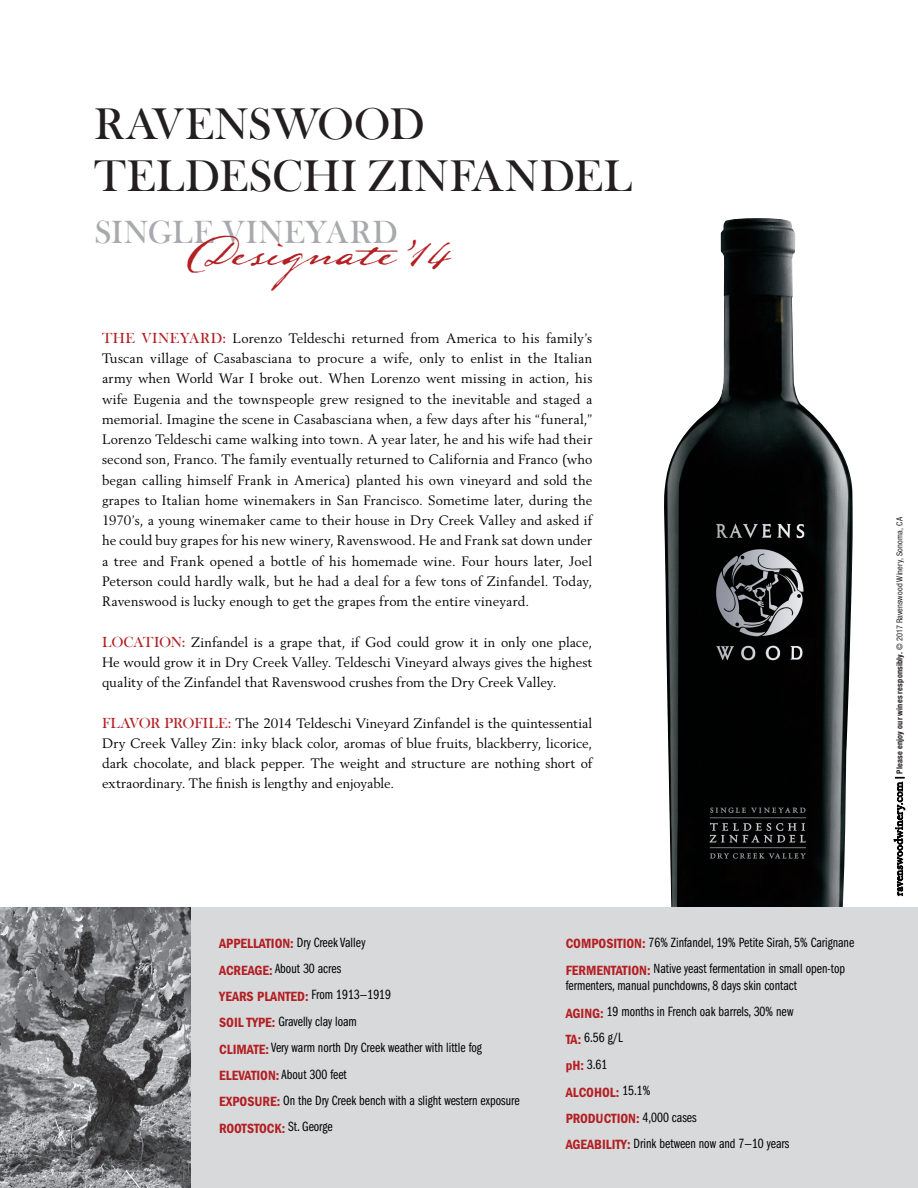
<style>
.page{position:relative;width:918px;height:1188px;background:#fff}
.page>*{position:absolute;margin:0;border:0;box-sizing:border-box;transform-origin:0 0}
.t1{font:45.6px/51.8px "Bask Old Face";letter-spacing:.015em;color:#231f20}
.t2{font:36.3px "Lamar Pen";letter-spacing:.01em;color:#b31f23}
.t3{font:33px "Bask Old Face";letter-spacing:.02em;color:#a8a9ad}
.Table_copy{font:13.8px/16.6px "Franklin Gothic Book Cmpr";color:#010101}
.Table_copy-2{font:600 condensed 13.8px "Franklin Gothic";color:#b31f23}
.t4{font:13.5px/20.2px "Berling";letter-spacing:.01em;color:#010101;text-align:justify}
.t5{font:700 condensed 8.25px "Helvetica Neue";letter-spacing:.025em;color:#231f20}
.s1{font-family:"Bask Old Face";font-size:15px;color:#b31f23}
.s2{font-family:"Franklin Gothic";font-weight:600;font-stretch:condensed;color:#b31f23}
.s3{font-family:"Franklin Gothic Book Cmpr";font-weight:400;font-stretch:normal;color:#010101}
.s4{font-family:"Berling";font-weight:400;font-stretch:normal;font-size:10.8px;color:#010101}
.s5{font-weight:400}
</style>
<div class="page">
<img style="left:664px;top:218px;width:189px;height:689px">
<img style="left:0;top:907px;width:192px;height:281px">
<div style="left:192px;top:907px;width:726px;height:281px;background:#d8d9db"></div>
<svg style="left:894px;top:777px;width:11px;height:119px"></svg>
<p class="t1" style="left:94px;top:99px;width:539px">RAVENSWOOD<br>TELDESCHI ZINFANDEL</p>
<p class="t3" style="left:94px;top:214px;width:305px">SINGLE VINEYARD</p>
<p class="t2" style="left:185px;top:229px;width:264px">Designate ’14</p>
<p class="t4" style="left:102px;top:328px;width:492px"><span class="s1">THE VINEYARD:</span> Lorenzo Teldeschi returned from America to his family’s Tuscan village of Casabasciana to procure a wife, only to enlist in the Italian army when World War I broke out. When Lorenzo went missing in action, his wife Eugenia and the townspeople grew resigned to the inevitable and staged a memorial. Imagine the scene in Casabasciana when, a few days after his “funeral,” Lorenzo Teldeschi came walking into town. A year later, he and his wife had their second son, Franco. The family eventually returned to California and Franco (who began calling himself Frank in America) planted his own vineyard and sold the grapes to Italian home winemakers in San Francisco. Sometime later, during the 1970’s, a young winemaker came to their house in Dry Creek Valley and asked if he could buy grapes for his new winery, Ravenswood. He and Frank sat down under a tree and Frank opened a bottle of his homemade wine. Four hours later, Joel Peterson could hardly walk, but he had a deal for a few tons of Zinfandel. Today, Ravenswood is lucky enough to get the grapes from the entire vineyard.</p>
<p class="t4" style="left:102px;top:632px;width:492px"><span class="s1">LOCATION:</span> Zinfandel is a grape that, if God could grow it in only one place, He would grow it in Dry Creek Valley. Teldeschi Vineyard always gives the highest quality of the Zinfandel that Ravenswood crushes from the Dry Creek Valley.</p>
<p class="t4" style="left:102px;top:713px;width:492px"><span class="s1">FLAVOR PROFILE:</span> The 2014 Teldeschi Vineyard Zinfandel is the quintessential Dry Creek Valley Zin: inky black color, aromas of blue fruits, blackberry, licorice, dark chocolate, and black pepper. The weight and structure are nothing short of extraordinary. The finish is lengthy and enjoyable.</p>
<p class="Table_copy" style="left:219px;top:934px;width:148px"><span class="s2">APPELLATION:</span> Dry Creek Valley</p>
<p class="Table_copy" style="left:219px;top:960px;width:124px"><span class="s2">ACREAGE:</span> About 30 acres</p>
<p class="Table_copy-2" style="left:219px;top:989px;width:173px">YEARS PLANTED: <span class="s3">From 1913—1919</span></p>
<p class="Table_copy" style="left:219px;top:1013px;width:139px"><span class="s2">SOIL TYPE:</span> Gravelly clay loam</p>
<p class="Table_copy" style="left:219px;top:1040px;width:264px"><span class="s2">CLIMATE:</span> Very warm north Dry Creek weather with little fog</p>
<p class="Table_copy" style="left:219px;top:1066px;width:129px"><span class="s2">ELEVATION:</span> About 300 feet</p>
<p class="Table_copy" style="left:219px;top:1092px;width:302px"><span class="s2">EXPOSURE:</span> On the Dry Creek bench with a slight western exposure</p>
<p class="Table_copy-2" style="left:219px;top:1120px;width:115px">ROOTSTOCK: <span class="s3">St. George</span></p>
<p class="Table_copy" style="left:566px;top:934px;width:290px"><span class="s2">COMPOSITION:</span> 76% Zinfandel, 19% Petite Sirah, 5% Carignane</p>
<p class="Table_copy" style="left:566px;top:960px;width:281px"><span class="s2">FERMENTATION:</span> Native yeast fermentation in small open-top fermenters, manual punchdowns, 8 days skin contact</p>
<p class="Table_copy" style="left:566px;top:1003px;width:229px"><span class="s2">AGING:</span> 19 months in French oak barrels, 30% new</p>
<p class="Table_copy" style="left:566px;top:1030px;width:59px"><span class="s2">TA:</span> 6.56 g/L</p>
<p class="Table_copy" style="left:566px;top:1056px;width:43px"><span class="s2">pH:</span> 3.61</p>
<p class="Table_copy-2" style="left:566px;top:1084px;width:86px">ALCOHOL: <span class="s3">15.1%</span></p>
<p class="Table_copy-2" style="left:566px;top:1111px;width:132px">PRODUCTION: <span class="s3">4,000 cases</span></p>
<p class="Table_copy" style="left:566px;top:1135px;width:225px"><span class="s2">AGEABILITY:</span> Drink between now and 7—10 years</p>
<p class="t5" style="left:895px;top:896px;width:380px;rotate:-90deg"><span class="s4">ravenswoodwinery.com |</span> Please enjoy our wines responsibly. <span class="s5">© 2017 Ravenswood Winery, Sonoma, CA</span></p>
</div>
